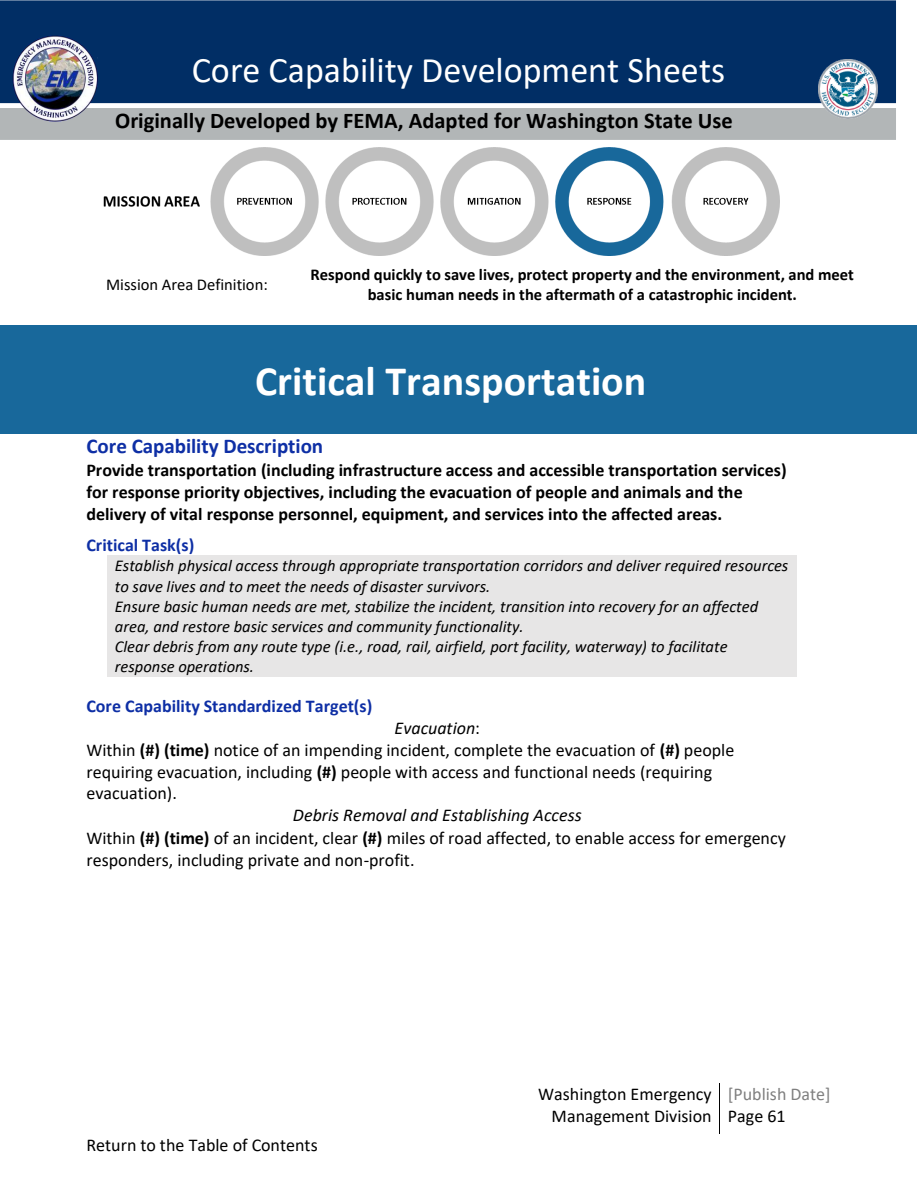
<style>
.page{position:relative;width:918px;height:1188px;background:#fff}
.page>*{position:absolute;margin:0;border:0;box-sizing:border-box;transform-origin:0 0}
.t1{font:700 42px "Calibri";color:#fff}
.t2{font:36px "Calibri";color:#fff}
.t3{font:700 22.5px "Calibri";color:#000}
.t4{font:700 21px "Calibri";color:#0e2fa5}
.t5{font:18px/21.9px "Calibri";color:#000}
.t6{font:700 18px/22px "Calibri";color:#000}
.t7{font:700 18px "Calibri";color:#0e2fa5}
.t8{font:italic 18px "Calibri";color:#000}
.t9{font:italic 16.5px/20.1px "Calibri";color:#000}
.t10{font:700 16.5px/20.1px "Calibri";color:#000;text-align:center}
.t11{font:16.5px "Calibri";color:#000}
.s1{font-style:normal}
.s2{font-weight:700}
.s3{color:#808080}
</style>
<div class="page">
<svg style="left:719px;top:1083px;width:1px;height:51px"></svg>
<div style="left:0;top:108px;width:896px;height:32px;background:#b2b6b7"></div>
<div style="left:0;top:0;width:896px;height:103px;background:#012e65"></div>
<img style="left:12px;top:36px;width:86px;height:85px">
<img style="left:818px;top:59px;width:60px;height:60px">
<img style="left:103px;top:147px;width:676px;height:108px">
<div style="left:0;top:325px;width:917px;height:108px;background:#18689b"></div>
<div style="left:107px;top:556px;width:690px;height:40px;background:#e7e6e6"></div>
<div style="left:107px;top:596px;width:690px;height:40px;background:#e7e6e6"></div>
<div style="left:107px;top:636px;width:690px;height:41px;background:#e7e6e6"></div>
<h2 class="t2" style="left:192px;top:55px;width:535px">Core Capability Development Sheets</h2>
<h3 class="t3" style="left:115px;top:111px;width:619px">Originally Developed by FEMA, Adapted for Washington State Use</h3>
<p class="t11" style="left:106px;top:278px;width:163px">Mission Area Definition:</p>
<p class="t10" style="left:311px;top:266px;width:545px">Respond quickly to save lives, protect property and the environment, and meet basic human needs in the aftermath of a catastrophic incident.</p>
<p class="t1" style="left:255px;top:363px;width:393px">Critical Transportation</p>
<p class="t4" style="left:86px;top:437px;width:238px">Core Capability Description</p>
<p class="t6" style="left:86px;top:460px;width:702px">Provide transportation (including infrastructure access and accessible transportation services) for response priority objectives, including the evacuation of people and animals and the delivery of vital response personnel, equipment, and services into the affected areas.</p>
<p class="t7" style="left:86px;top:537px;width:109px">Critical Task(s)</p>
<p class="t9" style="left:115px;top:557px;width:675px;text-indent:-20px">1. Establish physical access through appropriate transportation corridors and deliver required resources to save lives and to meet the needs of disaster survivors.</p>
<p class="t9" style="left:115px;top:597px;width:645px;text-indent:-20px">2. Ensure basic human needs are met, stabilize the incident, transition into recovery for an affected area, and restore basic services and community functionality.</p>
<p class="t9" style="left:115px;top:638px;width:614px;text-indent:-20px">3. Clear debris from any route type (i.e., road, rail, airfield, port facility, waterway) to facilitate response operations.</p>
<p class="t7" style="left:86px;top:698px;width:287px">Core Capability Standardized Target(s)</p>
<p class="t8" style="left:395px;top:720px;width:87px">Evacuation<span class="s1">:</span></p>
<p class="t5" style="left:86px;top:740px;width:650px">Within <span class="s2">(#) (time)</span> notice of an impending incident, complete the evacuation of <span class="s2">(#)</span> people requiring evacuation, including <span class="s2">(#)</span> people with access and functional needs (requiring evacuation).</p>
<p class="t8" style="left:293px;top:808px;width:290px">Debris Removal and Establishing Access</p>
<p class="t5" style="left:86px;top:828px;width:701px">Within <span class="s2">(#) (time)</span> of an incident, clear <span class="s2">(#)</span> miles of road affected, to enable access for emergency responders, including private and non-profit.</p>
<p class="t5" style="left:86px;top:1135px;width:233px">Return to the Table of Contents</p>
<p class="t5" style="left:552px;top:1085px;width:281px;text-indent:-13px">Washington Emergency <span class="s3">[Publish Date]<br></span>Management Division Page 61</p>
</div>
